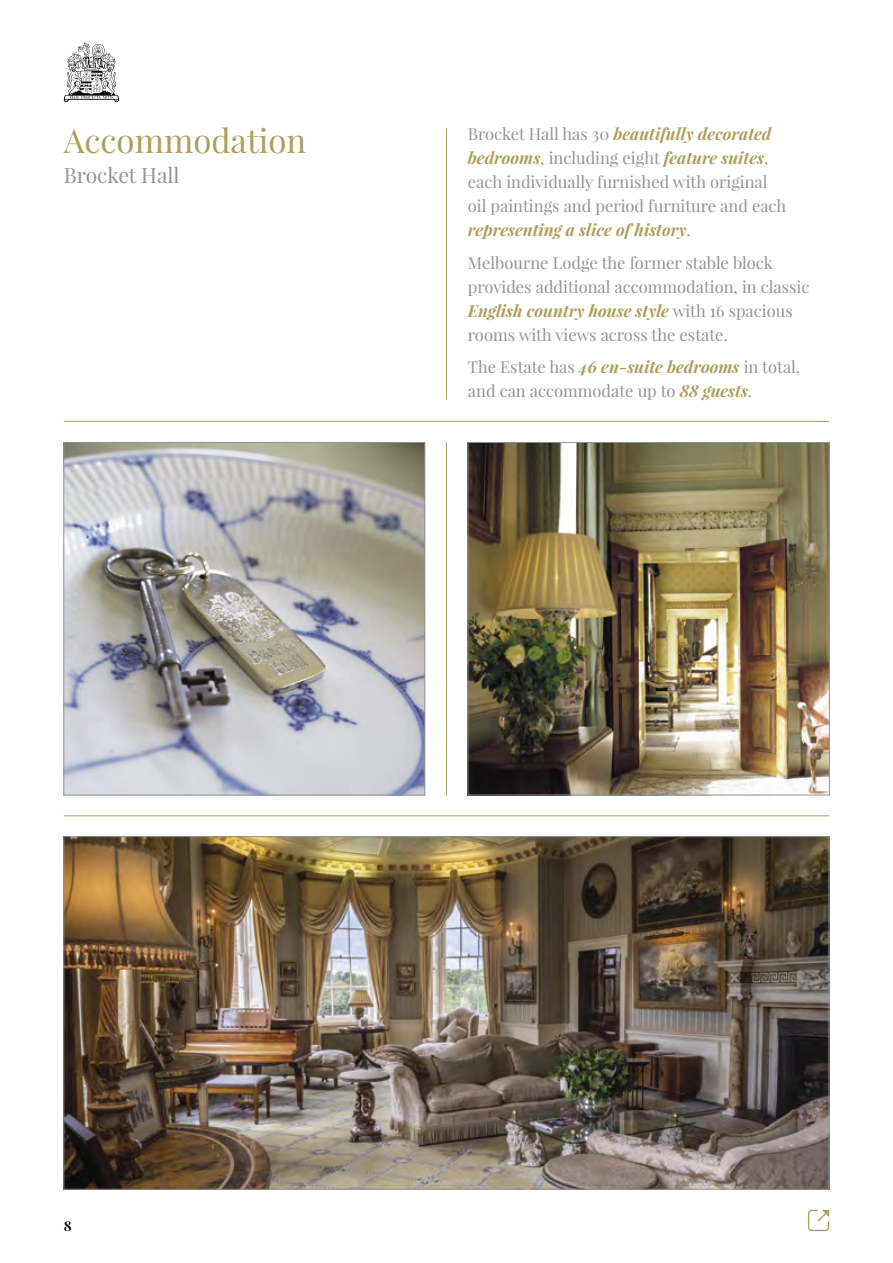
<style>
.page{position:relative;width:893px;height:1263px;background:#fff}
.page>*{position:absolute;margin:0;border:0;box-sizing:border-box;transform-origin:0 0}
.t1{font:33px "Playfair Display";color:#ae9e5b}
.t2{font:21px "Playfair Display";color:#939393}
.t3{font:16.5px/24px "Playfair Display";color:#939393}
.t4{font:700 13.5px "Playfair Display";color:#000}
.s1{font-weight:700;font-style:italic;color:#ae9e5b}
</style>
<div class="page">
<hr style="left:446px;top:129px;width:1px;height:271px;background:#ae9e5b">
<hr style="left:64px;top:421px;width:765px;height:1px;background:#ae9e5b">
<hr style="left:64px;top:815px;width:765px;height:1px;background:#ae9e5b">
<hr style="left:446px;top:442px;width:1px;height:353px;background:#ae9e5b">
<img style="left:66px;top:838px;width:761px;height:349px">
<img style="left:66px;top:444px;width:357px;height:349px">
<div style="left:64px;top:442px;width:361px;height:353px;border:1px solid #939393"></div>
<img style="left:470px;top:444px;width:358px;height:349px">
<div style="left:468px;top:442px;width:362px;height:353px;border:1px solid #939393"></div>
<svg style="left:64px;top:43px;width:55px;height:59px"></svg>
<svg style="left:808px;top:1210px;width:21px;height:21px"></svg>
<h1 class="t1" style="left:64px;top:120px;width:244px">Accommodation</h1>
<p class="t2" style="left:64px;top:162px;width:117px">Brocket Hall</p>
<p class="t3" style="left:468px;top:122px;width:320px">Brocket Hall has 30 <span class="s1">beautifully decorated bedrooms</span>, including eight <span class="s1">feature suites</span>, each individually furnished with original oil paintings and period furniture and each <span class="s1">representing a slice of history</span>.</p>
<p class="t3" style="left:468px;top:250px;width:343px">Melbourne Lodge the former stable block provides additional accommodation, in classic <span class="s1">English country house style</span> with 16 spacious rooms with views across the estate.</p>
<p class="t3" style="left:468px;top:355px;width:334px">The Estate has <span class="s1">46 en-suite bedrooms</span> in total, and can accommodate up to <span class="s1">88 guests</span>.</p>
<p class="t4" style="left:64px;top:1217px;width:9px">8</p>
</div>
